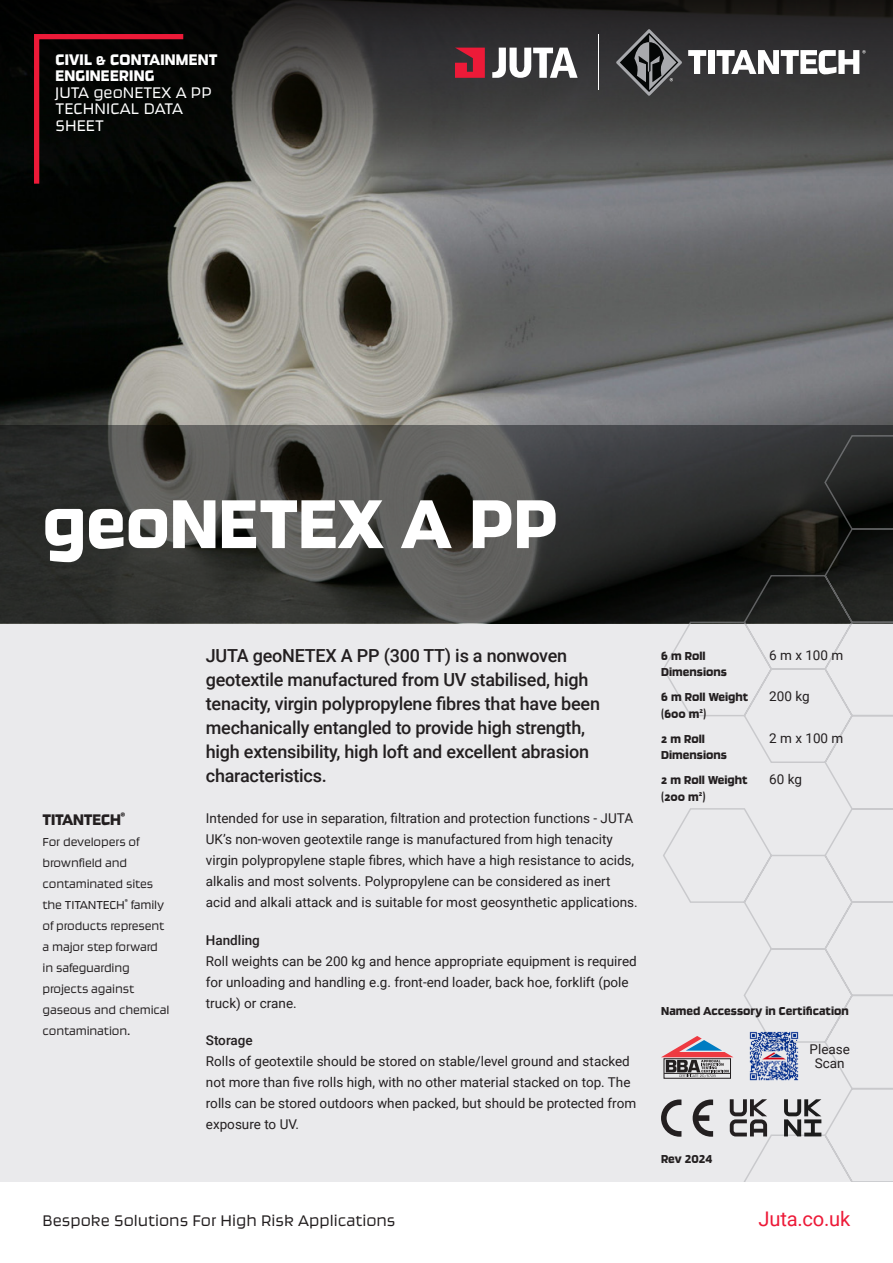
<style>
.page{position:relative;width:893px;height:1263px;background:#fff}
.page>*{position:absolute;margin:0;border:0;box-sizing:border-box;transform-origin:0 0}
.t1{font:81px "Ginger Pro";color:#fff}
.t2{font:20.1px "Roboto";letter-spacing:-.01em;color:#ed1a38}
.t3{font:500 18px/24px "Roboto";letter-spacing:-.015em;color:#231f20}
.t4{font:300 18px "Ginger Pro";color:#231f20}
.t5{font:300 18px/16.5px "Ginger Pro";color:#fff}
.t6{font:18px/16.5px "Ginger Pro";letter-spacing:.01em;color:#fff}
.t7{font:18px "Ginger Pro";letter-spacing:-.01em;color:#231f20}
.t8{font:13.5px/21px "Roboto";color:#231f20}
.t9{font:300 13.5px/21px "Ginger Pro";letter-spacing:-.01em;color:#231f20}
.t10{font:13.5px/25px "Ginger Pro";color:#231f20}
.t11{font:500 13.5px "Roboto";color:#231f20}
</style>
<div class="page">
<div style="left:0;top:425px;width:893px;height:756px;background:#eaeaec"></div>
<img style="left:0;top:176px;width:893px;height:249px">
<svg style="left:0;top:0;width:893px;height:176px;background:#383837"></svg>
<svg style="left:0;top:425px;width:893px;height:198px;background:#3e3f3d"></svg>
<svg style="left:31px;top:31px;width:158px;height:158px;background:#100606"></svg>
<svg style="left:455px;top:48px;width:30px;height:30px"></svg>
<svg style="left:492px;top:48px;width:86px;height:30px"></svg>
<svg style="left:616px;top:29px;width:66px;height:67px;background:#4a4b4d"></svg>
<svg style="left:688px;top:50px;width:18px;height:24px"></svg>
<div style="left:708px;top:50px;width:6px;height:24px;background:#fff"></div>
<svg style="left:717px;top:50px;width:149px;height:24px"></svg>
<hr style="left:598px;top:34px;width:1px;height:56px;background:#fff">
<svg style="left:655px;top:435px;width:238px;height:746px"></svg>
<svg style="left:730px;top:1099px;width:37px;height:37px"></svg>
<svg style="left:661px;top:1099px;width:20px;height:38px"></svg>
<svg style="left:693px;top:1099px;width:20px;height:38px"></svg>
<svg style="left:784px;top:1099px;width:37px;height:37px"></svg>
<svg style="left:661px;top:1036px;width:72px;height:41px"></svg>
<img style="left:748px;top:1030px;width:51px;height:51px">
<h3 class="t6" style="left:55px;top:51px;width:164px">CIVIL &amp; CONTAINMENT<br>ENGINEERING</h3>
<h3 class="t5" style="left:55px;top:84px;width:158px">JUTA geoNETEX A PP<br>TECHNICAL DATA<br>SHEET</h3>
<h1 class="t1" style="left:43px;top:473px;width:517px">geoNETEX A PP</h1>
<h3 class="t7" style="left:43px;top:808px;width:84px">TITANTECH<sup>®</sup></h3>
<p class="t9" style="left:43px;top:831px;width:129px">For developers of brownfield and contaminated sites the TITANTECH<sup>®</sup> family of products represent a major step forward in safeguarding projects against gaseous and chemical contamination.</p>
<p class="t3" style="left:206px;top:643px;width:396px">JUTA geoNETEX A PP (300 TT) is a nonwoven geotextile manufactured from UV stabilised, high tenacity, virgin polypropylene fibres that have been mechanically entangled to provide high strength, high extensibility, high loft and excellent abrasion characteristics.</p>
<p class="t8" style="left:206px;top:807px;width:433px">Intended for use in separation, filtration and protection functions - JUTA UK’s non-woven geotextile range is manufactured from high tenacity virgin polypropylene staple fibres, which have a high resistance to acids, alkalis and most solvents. Polypropylene can be considered as inert acid and alkali attack and is suitable for most geosynthetic applications.</p>
<p class="t11" style="left:206px;top:930px;width:56px">Handling</p>
<p class="t8" style="left:206px;top:950px;width:432px">Roll weights can be 200 kg and hence appropriate equipment is required for unloading and handling e.g. front-end loader, back hoe, forklift (pole truck) or crane.</p>
<p class="t11" style="left:206px;top:1031px;width:48px">Storage</p>
<p class="t8" style="left:206px;top:1050px;width:432px">Rolls of geotextile should be stored on stable/level ground and stacked not more than five rolls high, with no other material stacked on top. The rolls can be stored outdoors when packed, but should be protected from exposure to UV.</p>
<p class="t10" style="left:661px;top:643px;width:46px">6 m Roll</p>
<p class="t8" style="left:769px;top:644px;width:76px">6 m x 100 m</p>
<p class="t10" style="left:661px;top:659px;width:89px">Dimensions<br>6 m Roll Weight</p>
<p class="t8" style="left:769px;top:685px;width:42px">200 kg</p>
<p class="t10" style="left:661px;top:701px;width:47px">(600 m<sup>2</sup>)<br>2 m Roll</p>
<p class="t10" style="left:661px;top:742px;width:88px">Dimensions<br>2 m Roll Weight</p>
<p class="t10" style="left:661px;top:784px;width:46px">(200 m<sup>2</sup>)</p>
<p class="t8" style="left:769px;top:727px;width:76px">2 m x 100 m</p>
<p class="t8" style="left:769px;top:768px;width:34px">60 kg</p>
<p class="t10" style="left:661px;top:998px;width:189px">Named Accessory in Certification</p>
<p class="t10" style="left:661px;top:1146px;width:53px">Rev 2024</p>
<p class="t8" style="left:810px;top:1042px;width:42px;line-height:13.5px;text-align:center">Please<br>Scan</p>
<h3 class="t4" style="left:43px;top:1210px;width:355px">Bespoke Solutions For High Risk Applications</h3>
<h2 class="t2" style="left:758px;top:1205px;width:93px">Juta.co.uk</h2>
</div>
